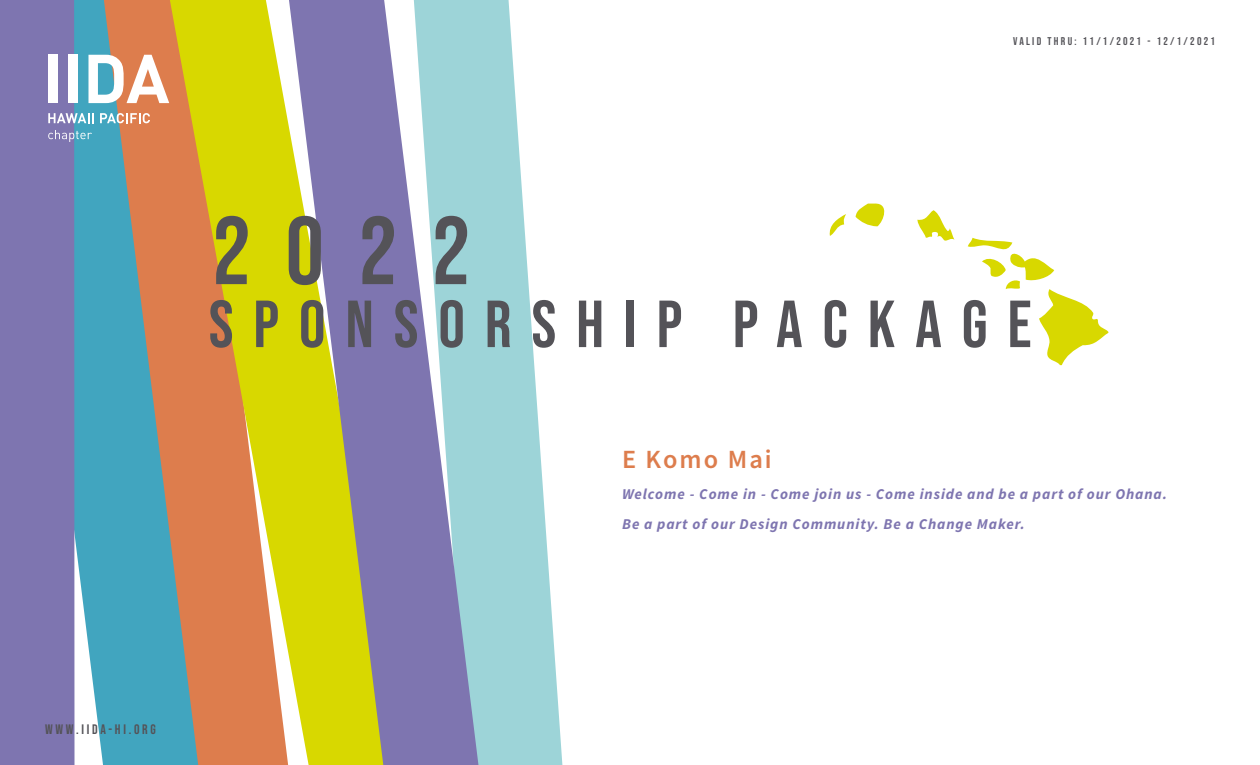
<style>
.page{position:relative;width:1260px;height:765px;background:#fff}
.page>*{position:absolute;margin:0;border:0;box-sizing:border-box;transform-origin:0 0}
.t1{font:96.25px "Bebas Neue";color:#545358}
.t2{font:66.38px "Bebas Neue";letter-spacing:.3em;color:#545358}
.t3{font:600 26.25px "Source Sans Pro";letter-spacing:.08em;color:#dd7d4d}
.t4{font:italic 700 15px/30px "Source Sans Pro";letter-spacing:.06em;color:#7e75b0}
.t5{font:13.75px "Bebas Neue";letter-spacing:.2em;color:#545358}
.t6{font:11.25px "Bebas Neue";letter-spacing:.2em;color:#545358}
</style>
<div class="page">
<svg style="left:478px;top:0;width:84px;height:765px;fill:#9dd4d8"></svg>
<svg style="left:198px;top:0;width:91px;height:765px;background:#dcb230"></svg>
<svg style="left:289px;top:0;width:189px;height:765px;background:#a4a994"></svg>
<svg style="left:75px;top:0;width:123px;height:765px;background:#819b95"></svg>
<div style="left:0;top:0;width:75px;height:765px;background:#7e75b0"></div>
<div style="left:48px;top:55px;width:10px;height:48px;background:#fff"></div>
<div style="left:68px;top:55px;width:10px;height:48px;background:#fff"></div>
<svg style="left:89px;top:55px;width:80px;height:48px"></svg>
<svg style="left:48px;top:113px;width:46px;height:10px"></svg>
<svg style="left:100px;top:113px;width:50px;height:10px"></svg>
<svg style="left:48px;top:130px;width:44px;height:12px"></svg>
<svg style="left:917px;top:210px;width:37px;height:31px"></svg>
<svg style="left:829px;top:214px;width:17px;height:22px"></svg>
<svg style="left:968px;top:238px;width:140px;height:127px"></svg>
<svg style="left:856px;top:203px;width:29px;height:23px"></svg>
<h1 class="t1" style="left:212px;top:196px;width:259px">2022</h1>
<p class="t6" style="left:1013px;top:35px;width:203px">VALID THRU: 11/1/2021 - 12/1/2021</p>
<h2 class="t2" style="left:209px;top:287px;width:824px">SPONSORSHIP PACKAGE</h2>
<h3 class="t3" style="left:622px;top:442px;width:151px">E Komo Mai</h3>
<p class="t4" style="left:622px;top:478px;width:547px">Welcome - Come in - Come join us - Come inside and be a part of our Ohana.<br>Be a part of our Design Community. Be a Change Maker.</p>
<p class="t5" style="left:45px;top:722px;width:112px">WWW.IIDA-HI.ORG</p>
</div>
